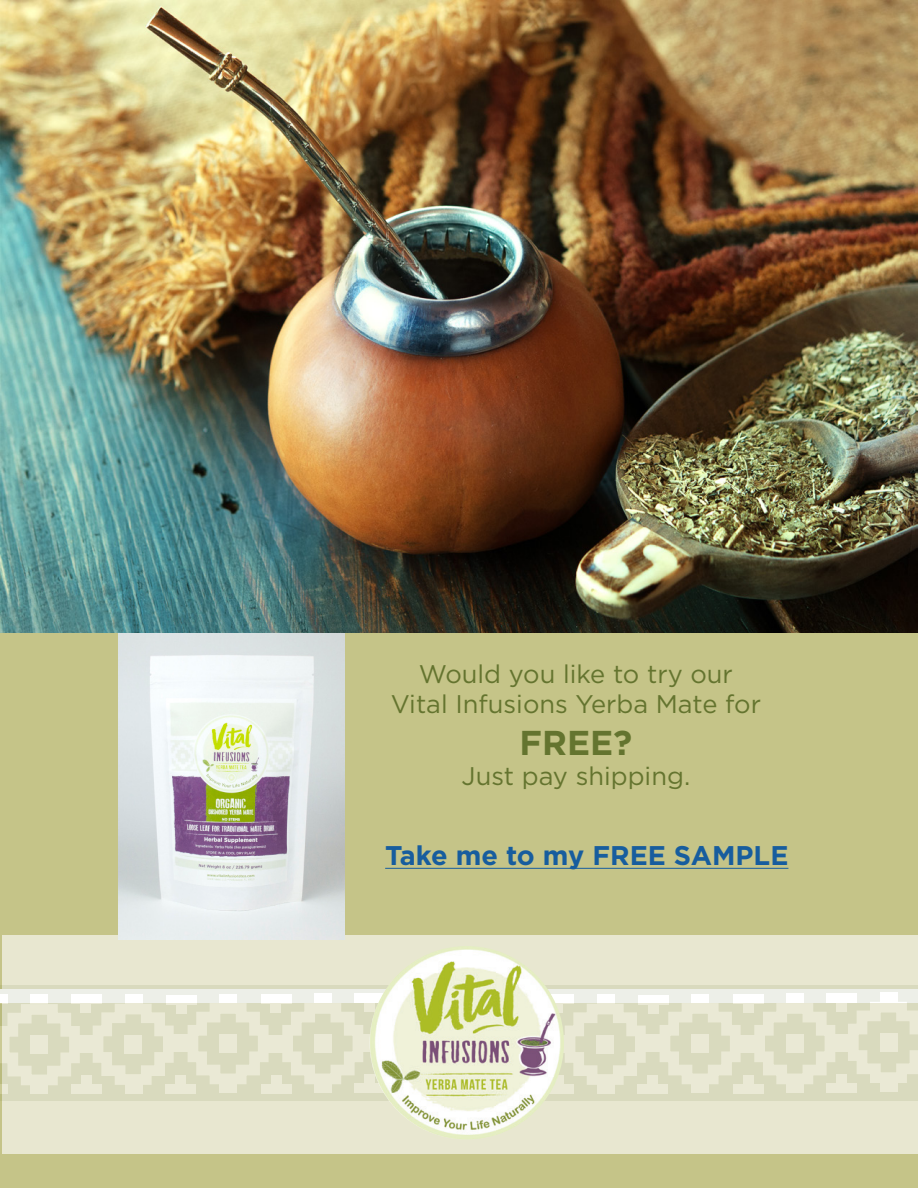
<style>
.page{position:relative;width:918px;height:1188px;background:#c5c488}
.page>*{position:absolute;margin:0;border:0;box-sizing:border-box;transform-origin:0 0}
.t1{font:700 34.5px "Gotham";color:#64742f}
.t2{font:700 27px "Gotham";color:#175d9e}
.t3{font:25.5px/30.6px "Gotham";color:#64742f;text-align:center}
</style>
<div class="page">
<div style="left:2px;top:935px;width:916px;height:218px;background:#e8e7d0"></div>
<img style="left:0;top:0;width:918px;height:633px">
<svg style="left:564px;top:986px;width:354px;height:115px;fill:#d9dabe"></svg>
<div style="left:543px;top:1084px;width:30px;height:10px;background:#eae9d5"></div>
<div style="left:638px;top:1084px;width:30px;height:10px;background:#eae9d5"></div>
<div style="left:639px;top:995px;width:30px;height:9px;background:#fff"></div>
<div style="left:543px;top:995px;width:30px;height:9px;background:#fff"></div>
<div style="left:597px;top:994px;width:17px;height:10px;background:#fff"></div>
<div style="left:692px;top:994px;width:17px;height:10px;background:#fff"></div>
<div style="left:597px;top:1085px;width:17px;height:9px;background:#eae9d5"></div>
<div style="left:692px;top:1084px;width:17px;height:9px;background:#eae9d5"></div>
<div style="left:826px;top:1083px;width:31px;height:10px;background:#eae9d5"></div>
<div style="left:826px;top:994px;width:31px;height:9px;background:#fff"></div>
<div style="left:786px;top:993px;width:18px;height:10px;background:#fff"></div>
<div style="left:786px;top:1084px;width:18px;height:9px;background:#eae9d5"></div>
<div style="left:733px;top:1084px;width:30px;height:9px;background:#eae9d5"></div>
<div style="left:733px;top:994px;width:30px;height:10px;background:#fff"></div>
<div style="left:880px;top:992px;width:17px;height:10px;background:#fff"></div>
<div style="left:880px;top:1083px;width:17px;height:9px;background:#eae9d5"></div>
<svg style="left:0;top:986px;width:370px;height:115px;fill:#d9dabe"></svg>
<div style="left:71px;top:1084px;width:30px;height:10px;background:#eae9d5"></div>
<div style="left:166px;top:1084px;width:30px;height:10px;background:#eae9d5"></div>
<div style="left:167px;top:995px;width:30px;height:9px;background:#fff"></div>
<div style="left:71px;top:995px;width:30px;height:9px;background:#fff"></div>
<div style="left:31px;top:994px;width:17px;height:10px;background:#fff"></div>
<div style="left:125px;top:994px;width:17px;height:10px;background:#fff"></div>
<div style="left:220px;top:994px;width:17px;height:10px;background:#fff"></div>
<div style="left:31px;top:1085px;width:17px;height:9px;background:#eae9d5"></div>
<div style="left:125px;top:1085px;width:17px;height:9px;background:#eae9d5"></div>
<div style="left:220px;top:1084px;width:17px;height:9px;background:#eae9d5"></div>
<div style="left:354px;top:1083px;width:31px;height:10px;background:#eae9d5"></div>
<div style="left:354px;top:994px;width:31px;height:9px;background:#fff"></div>
<div style="left:314px;top:993px;width:18px;height:10px;background:#fff"></div>
<div style="left:314px;top:1084px;width:18px;height:9px;background:#eae9d5"></div>
<div style="left:261px;top:1084px;width:30px;height:9px;background:#eae9d5"></div>
<div style="left:261px;top:994px;width:30px;height:10px;background:#fff"></div>
<svg style="left:0;top:996px;width:918px;height:95px"></svg>
<svg style="left:0;top:1084px;width:8px;height:10px"></svg>
<div style="left:0;top:995px;width:8px;height:9px;background:#fff"></div>
<img style="left:370px;top:946px;width:194px;height:193px">
<hr style="left:385px;top:868px;width:403px;height:1px;background:#175d9e">
<img style="left:118px;top:634px;width:227px;height:305px">
<p class="t3" style="left:391px;top:658px;width:372px">Would you like to try our<br>Vital Infusions Yerba Mate for</p>
<p class="t1" style="left:520px;top:723px;width:114px">FREE?</p>
<p class="t3" style="left:462px;top:761px;width:230px">Just pay shipping.</p>
<p class="t2" style="left:385px;top:840px;width:405px">Take me to my FREE SAMPLE</p>
</div>
